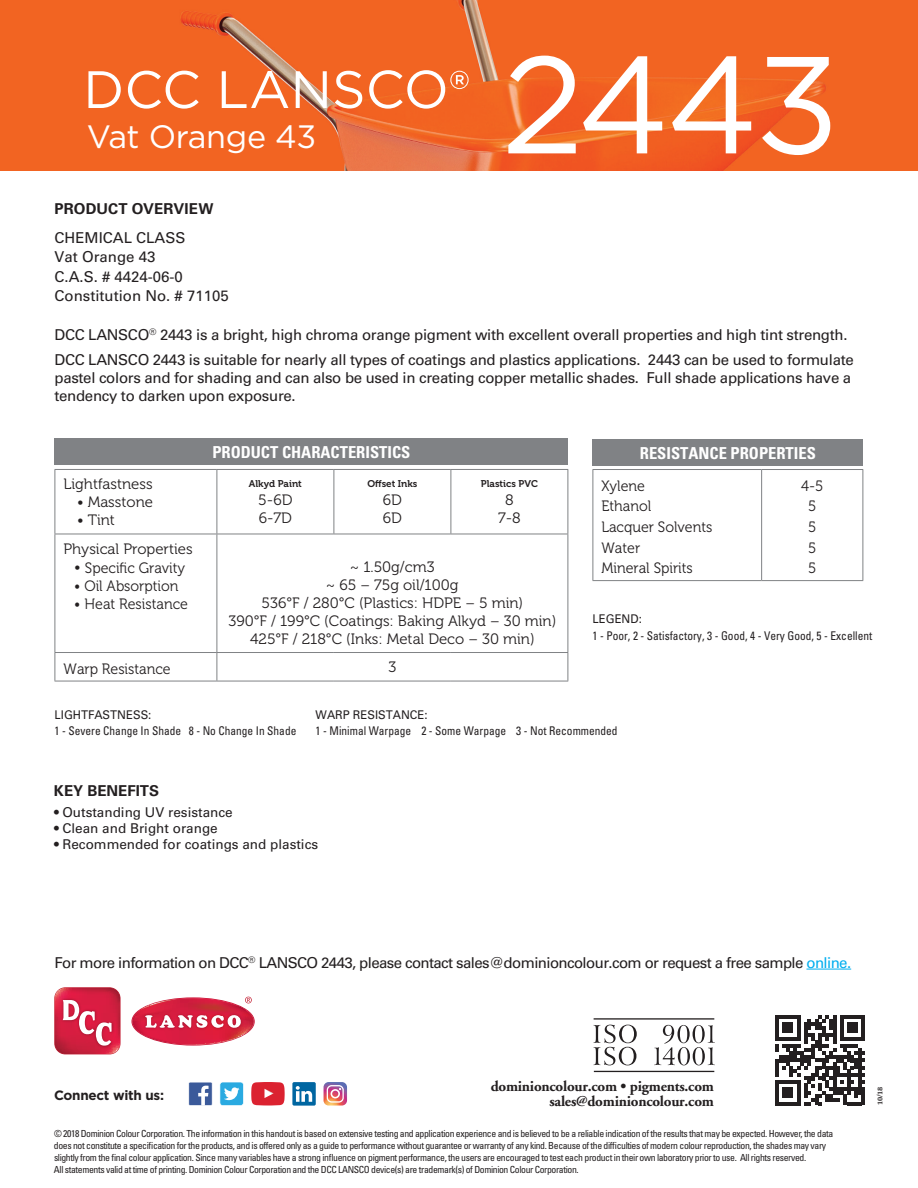
<style>
.page{position:relative;width:918px;height:1188px;background:#fff}
.page>*{position:absolute;margin:0;border:0;box-sizing:border-box;transform-origin:0 0}
.t1{font:137.7px "Gotham";color:#fff}
.t2{font:52.5px "Gotham";color:#fff}
.t3{font:32.4px "Gotham";letter-spacing:-.01em;color:#fff}
.t4{font:700 condensed 16.5px "Univers";color:#fff}
.t5{font:15px/18px "Univers";letter-spacing:-.02em;color:#231f20}
.t6{font:15px "Museo 300";color:#231f20}
.t7{font:15px "Univers";letter-spacing:-.04em;color:#231f20}
.t8{font:15px "Museo 300";color:#231f20;scale:.95 1}
.t9{font:700 15px "Adobe Garamond";letter-spacing:-.015em;color:#231f20}
.t10{font:15px "Univers";color:#231f20}
.t11{font:700 15px "Univers";color:#231f20}
.t12{font:13.5px "Univers";color:#231f20}
.t13{font:700 13.5px "Gotham";letter-spacing:-.02em;color:#231f20}
.t14{font:condensed 12px "Univers";color:#231f20;scale:.95 1}
.t15{font:12px "Univers";color:#231f20;scale:.95 1}
.t16{font:condensed 9.75px/12px "Univers";letter-spacing:-.04em;color:#231f20}
.t17{font:9.75px "Museo 700";color:#231f20}
.t18{font:700 7.5px "Melior";color:#231f20}
.s1{font-size:53.1px}
.s2{color:#00aeef}
</style>
<div class="page">
<svg style="left:593px;top:1025px;width:122px;height:40px"></svg>
<hr style="left:594px;top:1018px;width:120px;height:2px;background:#231f20">
<hr style="left:594px;top:1071px;width:120px;height:1px;background:#231f20">
<svg style="left:775px;top:1015px;width:90px;height:90px"></svg>
<hr style="left:861px;top:1087px;width:4px;height:18px;background:#231f20">
<hr style="left:806px;top:969px;width:45px;height:1px;background:#00aeef">
<img style="left:0;top:0;width:918px;height:171px">
<div style="left:593px;top:439px;width:270px;height:27px;background:#808285"></div>
<svg style="left:762px;top:470px;width:101px;height:110px"></svg>
<hr style="left:593px;top:469px;width:169px;height:1px;background:#808285">
<hr style="left:593px;top:470px;width:1px;height:110px;background:#808285">
<hr style="left:762px;top:469px;width:101px;height:1px;background:#808285">
<hr style="left:761px;top:470px;width:1px;height:110px;background:#808285">
<hr style="left:863px;top:470px;width:1px;height:110px;background:#808285">
<hr style="left:593px;top:580px;width:169px;height:1px;background:#808285">
<hr style="left:762px;top:580px;width:101px;height:1px;background:#808285">
<div style="left:55px;top:439px;width:513px;height:26px;background:#808285"></div>
<svg style="left:56px;top:470px;width:512px;height:211px"></svg>
<hr style="left:55px;top:469px;width:162px;height:1px;background:#808285">
<hr style="left:55px;top:470px;width:1px;height:64px;background:#808285">
<hr style="left:217px;top:469px;width:117px;height:1px;background:#808285">
<hr style="left:217px;top:470px;width:1px;height:64px;background:#808285">
<hr style="left:334px;top:469px;width:117px;height:1px;background:#808285">
<hr style="left:334px;top:470px;width:1px;height:64px;background:#808285">
<hr style="left:451px;top:469px;width:117px;height:1px;background:#808285">
<hr style="left:451px;top:470px;width:1px;height:64px;background:#808285">
<hr style="left:568px;top:470px;width:1px;height:64px;background:#808285">
<hr style="left:55px;top:534px;width:162px;height:1px;background:#808285">
<hr style="left:55px;top:534px;width:1px;height:118px;background:#808285">
<hr style="left:217px;top:534px;width:117px;height:1px;background:#808285">
<hr style="left:217px;top:534px;width:1px;height:118px;background:#808285">
<hr style="left:334px;top:534px;width:117px;height:1px;background:#808285">
<hr style="left:451px;top:534px;width:117px;height:1px;background:#808285">
<hr style="left:568px;top:534px;width:1px;height:118px;background:#808285">
<hr style="left:55px;top:652px;width:162px;height:1px;background:#808285">
<svg style="left:55px;top:653px;width:1px;height:28px"></svg>
<hr style="left:217px;top:652px;width:117px;height:1px;background:#808285">
<svg style="left:217px;top:653px;width:1px;height:28px"></svg>
<hr style="left:334px;top:652px;width:117px;height:1px;background:#808285">
<hr style="left:451px;top:652px;width:117px;height:1px;background:#808285">
<svg style="left:568px;top:653px;width:1px;height:28px"></svg>
<hr style="left:55px;top:681px;width:162px;height:1px;background:#808285">
<hr style="left:217px;top:681px;width:117px;height:1px;background:#808285">
<hr style="left:334px;top:681px;width:117px;height:1px;background:#808285">
<hr style="left:451px;top:681px;width:117px;height:1px;background:#808285">
<svg style="left:220px;top:1082px;width:24px;height:24px"></svg>
<svg style="left:188px;top:1082px;width:24px;height:24px"></svg>
<svg style="left:251px;top:1082px;width:34px;height:24px"></svg>
<div style="left:292px;top:1082px;width:24px;height:24px;background:#0066a1;border-radius:2px"></div>
<svg style="left:296px;top:1086px;width:16px;height:16px"></svg>
<svg style="left:324px;top:1082px;width:23px;height:24px"></svg>
<div style="left:54px;top:987px;width:67px;height:67px;border:1px solid #c42135;border-radius:10px"></div>
<svg style="left:55px;top:988px;width:65px;height:66px"></svg>
<svg style="left:132px;top:997px;width:122px;height:48px"></svg>
<p class="t2" style="left:83px;top:56px;width:388px">DCC LANS<span class="s1">CO</span>®</p>
<p class="t3" style="left:87px;top:116px;width:231px">Vat Orange 43</p>
<p class="t11" style="left:55px;top:200px;width:160px">PRODUCT OVERVIEW</p>
<p class="t10" style="left:55px;top:228px;width:132px">CHEMICAL CLASS</p>
<p class="t10" style="left:55px;top:248px;width:102px">Vat Orange 43</p>
<p class="t5" style="left:55px;top:267px;width:130px">C.A.S. # 4424-06-0</p>
<p class="t10" style="left:55px;top:287px;width:176px">Constitution No. # 71105</p>
<p class="t1" style="left:502px;top:17px;width:339px">2443</p>
<p class="t5" style="left:55px;top:326px;width:794px">DCC LANSCO<sup>®</sup> 2443 is a bright, high chroma orange pigment with excellent overall properties and high tint strength.</p>
<p class="t5" style="left:55px;top:350px;width:801px">DCC LANSCO 2443 is suitable for nearly all types of coatings and plastics applications. 2443 can be used to formulate pastel colors and for shading and can also be used in creating copper metallic shades. Full shade applications have a tendency to darken upon exposure.</p>
<p class="t6" style="left:64px;top:476px;width:91px">Lightfastness</p>
<p class="t6" style="left:77px;top:494px;width:78px">• Masstone</p>
<p class="t6" style="left:77px;top:512px;width:39px">• Tint</p>
<p class="t6" style="left:64px;top:541px;width:131px">Physical Properties</p>
<p class="t6" style="left:74px;top:560px;width:113px">• Specific Gravity</p>
<p class="t8" style="left:74px;top:578px;width:111px">• Oil Absorption</p>
<p class="t8" style="left:74px;top:596px;width:121px">• Heat Resistance</p>
<p class="t4" style="left:212px;top:442px;width:200px">PRODUCT CHARACTERISTICS</p>
<p class="t17" style="left:249px;top:479px;width:54px">Alkyd Paint</p>
<p class="t6" style="left:258px;top:492px;width:36px">5-6D</p>
<p class="t6" style="left:259px;top:510px;width:35px">6-7D</p>
<p class="t17" style="left:367px;top:479px;width:52px">Offset Inks</p>
<p class="t6" style="left:383px;top:492px;width:21px">6D</p>
<p class="t6" style="left:383px;top:510px;width:21px">6D</p>
<p class="t17" style="left:481px;top:479px;width:59px">Plastics PVC</p>
<p class="t6" style="left:505px;top:492px;width:10px">8</p>
<p class="t6" style="left:498px;top:510px;width:24px">7-8</p>
<p class="t6" style="left:350px;top:559px;width:86px">~ 1.50g/cm3</p>
<p class="t6" style="left:326px;top:577px;width:134px">~ 65 – 75g oil/100g</p>
<p class="t6" style="left:262px;top:595px;width:263px">536°F / 280°C (Plastics: HDPE – 5 min)</p>
<p class="t6" style="left:229px;top:613px;width:329px">390°F / 199°C (Coatings: Baking Alkyd – 30 min)</p>
<p class="t6" style="left:250px;top:631px;width:286px">425°F / 218°C (Inks: Metal Deco – 30 min)</p>
<p class="t4" style="left:640px;top:443px;width:178px">RESISTANCE PROPERTIES</p>
<p class="t8" style="left:602px;top:478px;width:47px">Xylene</p>
<p class="t8" style="left:602px;top:498px;width:54px">Ethanol</p>
<p class="t8" style="left:602px;top:519px;width:118px">Lacquer Solvents</p>
<p class="t8" style="left:602px;top:539px;width:42px">Water</p>
<p class="t8" style="left:602px;top:560px;width:98px">Mineral Spirits</p>
<p class="t8" style="left:801px;top:478px;width:25px">4-5</p>
<p class="t8" style="left:808px;top:498px;width:10px">5</p>
<p class="t8" style="left:808px;top:519px;width:10px">5</p>
<p class="t8" style="left:808px;top:539px;width:10px">5</p>
<p class="t8" style="left:808px;top:560px;width:10px">5</p>
<p class="t15" style="left:593px;top:612px;width:54px">LEGEND:</p>
<p class="t14" style="left:593px;top:628px;width:296px">1 - Poor, 2 - Satisfactory, 3 - Good, 4 - Very Good, 5 - Excellent</p>
<p class="t8" style="left:64px;top:661px;width:114px">Warp Resistance</p>
<p class="t6" style="left:388px;top:659px;width:9px">3</p>
<p class="t15" style="left:55px;top:707px;width:104px">LIGHTFASTNESS:</p>
<p class="t14" style="left:55px;top:723px;width:256px">1 - Severe Change In Shade 8 - No Change In Shade</p>
<p class="t15" style="left:316px;top:707px;width:120px">WARP RESISTANCE:</p>
<p class="t14" style="left:316px;top:723px;width:319px">1 - Minimal Warpage 2 - Some Warpage 3 - Not Recommended</p>
<p class="t11" style="left:54px;top:782px;width:107px">KEY BENEFITS</p>
<p class="t12" style="left:54px;top:804px;width:180px">• Outstanding UV resistance</p>
<p class="t12" style="left:54px;top:820px;width:165px">• Clean and Bright orange</p>
<p class="t12" style="left:54px;top:836px;width:266px">• Recommended for coatings and plastics</p>
<p class="t7" style="left:55px;top:953px;width:798px">For more information on DCC<sup>®</sup> LANSCO 2443, please contact sales@dominioncolour.com or request a free sample <span class="s2">online.</span></p>
<p class="t9" style="left:491px;top:1078px;width:225px">dominioncolour.com • pigments.com</p>
<p class="t9" style="left:549px;top:1093px;width:166px">sales@dominioncolour.com</p>
<p class="t13" style="left:54px;top:1086px;width:112px">Connect with us:</p>
<p class="t16" style="left:54px;top:1127px;width:781px">© 2018 Dominion Colour Corporation. The information in this handout is based on extensive testing and application experience and is believed to be a reliable indication of the results that may be expected. However, the data does not constitute a specification for the products, and is offered only as a guide to performance without guarantee or warranty of any kind. Because of the difficulties of modern colour reproduction, the shades may vary slightly from the final colour application. Since many variables have a strong influence on pigment performance, the users are encouraged to test each product in their own laboratory prior to use. All rights reserved.<br>All statements valid at time of printing. Dominion Colour Corporation and the DCC LANSCO device(s) are trademark(s) of Dominion Colour Corporation.</p>
<p class="t18" style="left:875px;top:1105px;width:20px;rotate:-90deg">10/18</p>
</div>
